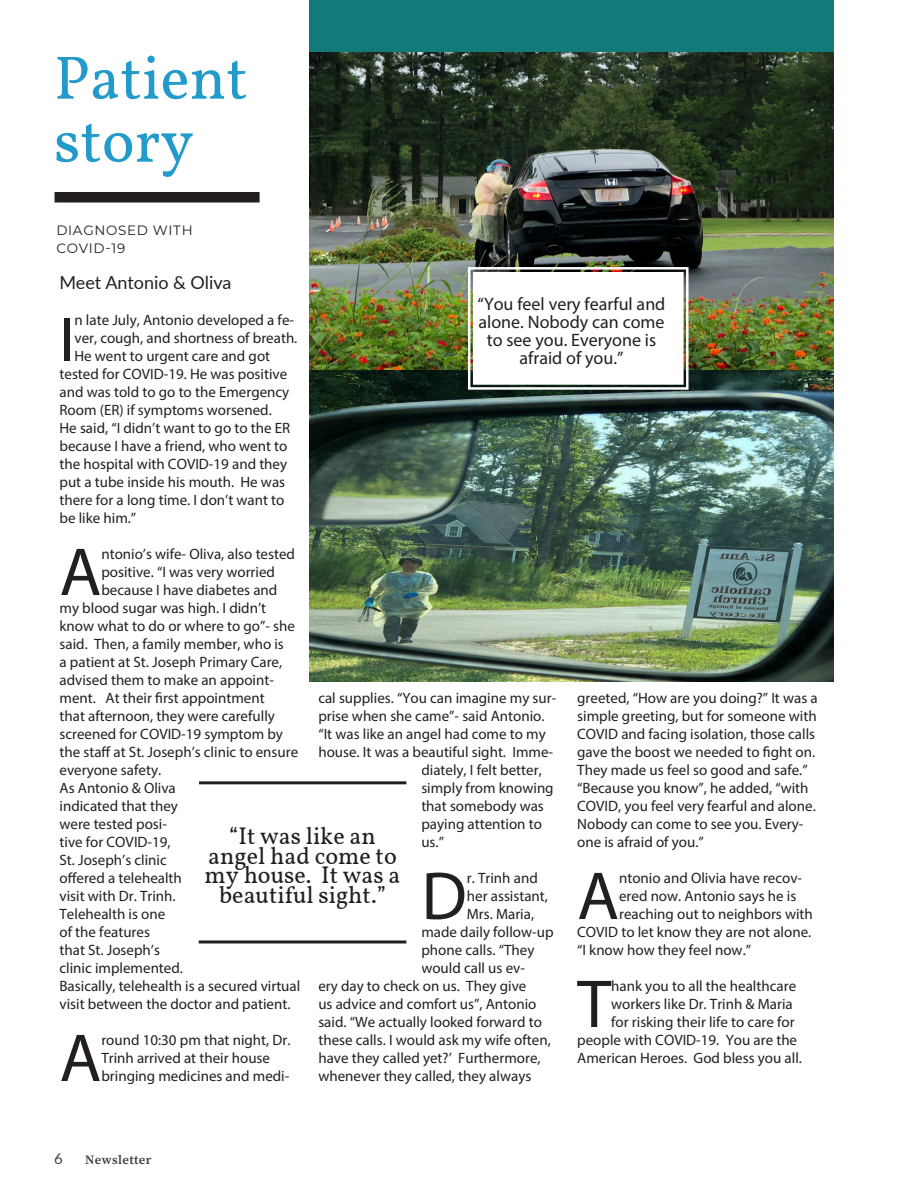
<style>
.page{position:relative;width:918px;height:1188px;background:#fff}
.page>*{position:absolute;margin:0;border:0;box-sizing:border-box;transform-origin:0 0}
.t1{font:68.4px "Myriad Pro";color:#231f20}
.t2{font:62.4px "Myriad Pro";color:#231f20}
.t3{font:61.5px "Vollkorn";color:#229bcb}
.t4{font:24px/19.5px "Vollkorn";color:#231f20;text-align:center}
.t5{font:18px/18px "Myriad Pro";color:#231f20;text-align:center}
.t6{font:18px "Lato";color:#231f20}
.t7{font:15px/18px "Myriad Pro";color:#231f20}
.t8{font:15px "Lato";color:#3e3e3f}
.t9{font:13.5px/18px "Montserrat";letter-spacing:.05em;color:#231f20}
.t10{font:600 12.75px "Source Serif Pro";letter-spacing:.03em;color:#3e3e3f}
</style>
<div class="page">
<div style="left:309px;top:0;width:525px;height:662px;background:#127b7a"></div>
<img style="left:309px;top:53px;width:525px;height:317px">
<div style="left:55px;top:192px;width:205px;height:11px;background:#231f20"></div>
<hr style="left:199px;top:781px;width:207px;height:3px;background:#231f20">
<hr style="left:199px;top:940px;width:207px;height:3px;background:#231f20">
<img style="left:309px;top:370px;width:525px;height:311px">
<svg style="left:467px;top:266px;width:223px;height:125px;background:#ecedeb"></svg>
<p class="t3" style="left:54px;top:32px;width:195px">Patient</p>
<p class="t3" style="left:54px;top:95px;width:141px">story</p>
<p class="t9" style="left:56px;top:221px;width:138px">DIAGNOSED WITH<br>COVID-19</p>
<p class="t6" style="left:60px;top:270px;width:173px">Meet Antonio &amp; Oliva</p>
<p class="t2" style="left:60px;top:302px;width:16px">I</p>
<p class="t7" style="left:74px;top:311px;width:221px">n late July, Antonio developed a fe-</p>
<p class="t5" style="left:478px;top:295px;width:189px">“You feel very fearful and alone. Nobody can come to see you. Everyone is afraid of you.”</p>
<p class="t7" style="left:74px;top:329px;width:224px">ver, cough, and shortness of breath.</p>
<p class="t7" style="left:74px;top:347px;width:197px">He went to urgent care and got</p>
<p class="t7" style="left:60px;top:365px;width:229px">tested for COVID-19. He was positive</p>
<p class="t7" style="left:60px;top:383px;width:231px">and was told to go to the Emergency</p>
<p class="t7" style="left:60px;top:401px;width:214px">Room (ER) if symptoms worsened.</p>
<p class="t7" style="left:60px;top:419px;width:232px">He said, “I didn’t want to go to the ER</p>
<p class="t7" style="left:60px;top:437px;width:229px">because I have a friend, who went to</p>
<p class="t7" style="left:60px;top:455px;width:229px">the hospital with COVID-19 and they</p>
<p class="t7" style="left:60px;top:473px;width:227px">put a tube inside his mouth. He was</p>
<p class="t7" style="left:60px;top:491px;width:226px">there for a long time. I don’t want to</p>
<p class="t7" style="left:60px;top:509px;width:78px">be like him.”</p>
<p class="t1" style="left:60px;top:530px;width:43px">A</p>
<p class="t7" style="left:101px;top:545px;width:195px">ntonio’s wife- Oliva, also tested</p>
<p class="t7" style="left:101px;top:563px;width:175px">positive. “I was very worried</p>
<p class="t7" style="left:101px;top:581px;width:177px">because I have diabetes and</p>
<p class="t7" style="left:60px;top:599px;width:208px">my blood sugar was high. I didn’t</p>
<p class="t7" style="left:60px;top:617px;width:237px">know what to do or where to go”- she</p>
<p class="t7" style="left:60px;top:635px;width:226px">said. Then, a family member, who is</p>
<p class="t7" style="left:60px;top:653px;width:224px">a patient at St. Joseph Primary Care,</p>
<p class="t7" style="left:60px;top:671px;width:216px">advised them to make an appoint-</p>
<p class="t7" style="left:60px;top:689px;width:207px">ment. At their first appointment</p>
<p class="t7" style="left:60px;top:707px;width:217px">that afternoon, they were carefully</p>
<p class="t7" style="left:60px;top:725px;width:225px">screened for COVID-19 symptom by</p>
<p class="t7" style="left:60px;top:743px;width:240px">the staff at St. Joseph’s clinic to ensure</p>
<p class="t7" style="left:60px;top:761px;width:103px">everyone safety.</p>
<p class="t7" style="left:60px;top:779px;width:118px">As Antonio &amp; Oliva</p>
<p class="t7" style="left:60px;top:797px;width:120px">indicated that they</p>
<p class="t7" style="left:60px;top:815px;width:109px">were tested posi-</p>
<p class="t7" style="left:60px;top:833px;width:113px">tive for COVID-19,</p>
<p class="t7" style="left:60px;top:851px;width:109px">St. Joseph’s clinic</p>
<p class="t7" style="left:60px;top:869px;width:124px">offered a telehealth</p>
<p class="t7" style="left:60px;top:887px;width:118px">visit with Dr. Trinh.</p>
<p class="t7" style="left:60px;top:905px;width:107px">Telehealth is one</p>
<p class="t7" style="left:60px;top:923px;width:92px">of the features</p>
<p class="t7" style="left:60px;top:941px;width:102px">that St. Joseph’s</p>
<p class="t7" style="left:60px;top:959px;width:125px">clinic implemented.</p>
<p class="t7" style="left:60px;top:977px;width:242px">Basically, telehealth is a secured virtual</p>
<p class="t7" style="left:60px;top:995px;width:232px">visit between the doctor and patient.</p>
<p class="t1" style="left:60px;top:1016px;width:43px">A</p>
<p class="t7" style="left:101px;top:1031px;width:191px">round 10:30 pm that night, Dr.<br>Trinh arrived at their house bringing medicines and medi-</p>
<p class="t7" style="left:318px;top:689px;width:239px">cal supplies. “You can imagine my sur-</p>
<p class="t7" style="left:318px;top:707px;width:228px">prise when she came”- said Antonio.</p>
<p class="t7" style="left:318px;top:725px;width:229px">“It was like an angel had come to my</p>
<p class="t7" style="left:318px;top:743px;width:236px">house. It was a beautiful sight. Imme-</p>
<p class="t7" style="left:421px;top:761px;width:122px">diately, I felt better,</p>
<p class="t7" style="left:421px;top:779px;width:134px">simply from knowing</p>
<p class="t7" style="left:421px;top:797px;width:124px">that somebody was</p>
<p class="t7" style="left:421px;top:815px;width:122px">paying attention to</p>
<p class="t7" style="left:421px;top:833px;width:24px">us.”</p>
<p class="t1" style="left:421px;top:854px;width:47px">D</p>
<p class="t7" style="left:467px;top:869px;width:72px">r. Trinh and</p>
<p class="t7" style="left:577px;top:689px;width:242px">greeted, “How are you doing?” It was a simple greeting, but for someone with COVID and facing isolation, those calls gave the boost we needed to fight on.<br>They made us feel so good and safe.” “Because you know”, he added, “with COVID, you feel very fearful and alone.<br>Nobody can come to see you. Every&shy;one is afraid of you.”</p>
<p class="t1" style="left:577px;top:854px;width:43px">A</p>
<p class="t7" style="left:619px;top:869px;width:185px">ntonio and Olivia have recov-</p>
<p class="t4" style="left:205px;top:827px;width:197px">“It was like an angel had come to my house. It was a beautiful sight.”</p>
<p class="t7" style="left:467px;top:887px;width:83px">her assistant,</p>
<p class="t7" style="left:467px;top:905px;width:69px">Mrs. Maria,</p>
<p class="t7" style="left:421px;top:923px;width:134px">made daily follow-up</p>
<p class="t7" style="left:421px;top:941px;width:115px">phone calls. “They</p>
<p class="t7" style="left:421px;top:959px;width:105px">would call us ev-</p>
<p class="t7" style="left:318px;top:977px;width:210px">ery day to check on us. They give</p>
<p class="t7" style="left:318px;top:995px;width:220px">us advice and comfort us”, Antonio</p>
<p class="t7" style="left:318px;top:1013px;width:225px">said. “We actually looked forward to</p>
<p class="t7" style="left:318px;top:1031px;width:234px">these calls. I would ask my wife often,</p>
<p class="t7" style="left:318px;top:1049px;width:224px">have they called yet?’ Furthermore,</p>
<p class="t7" style="left:318px;top:1067px;width:214px">whenever they called, they always</p>
<p class="t7" style="left:619px;top:887px;width:179px">ered now. Antonio says he is</p>
<p class="t7" style="left:619px;top:905px;width:195px">reaching out to neighbors with</p>
<p class="t7" style="left:577px;top:923px;width:236px">COVID to let know they are not alone.</p>
<p class="t7" style="left:577px;top:941px;width:175px">“I know how they feel now.”</p>
<p class="t1" style="left:577px;top:962px;width:36px">T</p>
<p class="t7" style="left:611px;top:977px;width:186px">hank you to all the healthcare</p>
<p class="t7" style="left:611px;top:995px;width:183px">workers like Dr. Trinh &amp; Maria</p>
<p class="t7" style="left:611px;top:1013px;width:185px">for risking their life to care for</p>
<p class="t7" style="left:577px;top:1031px;width:221px">people with COVID-19. You are the</p>
<p class="t7" style="left:577px;top:1049px;width:226px">American Heroes. God bless you all.</p>
<p class="t8" style="left:54px;top:1148px;width:10px">6</p>
<p class="t10" style="left:85px;top:1151px;width:68px">Newsletter</p>
</div>
